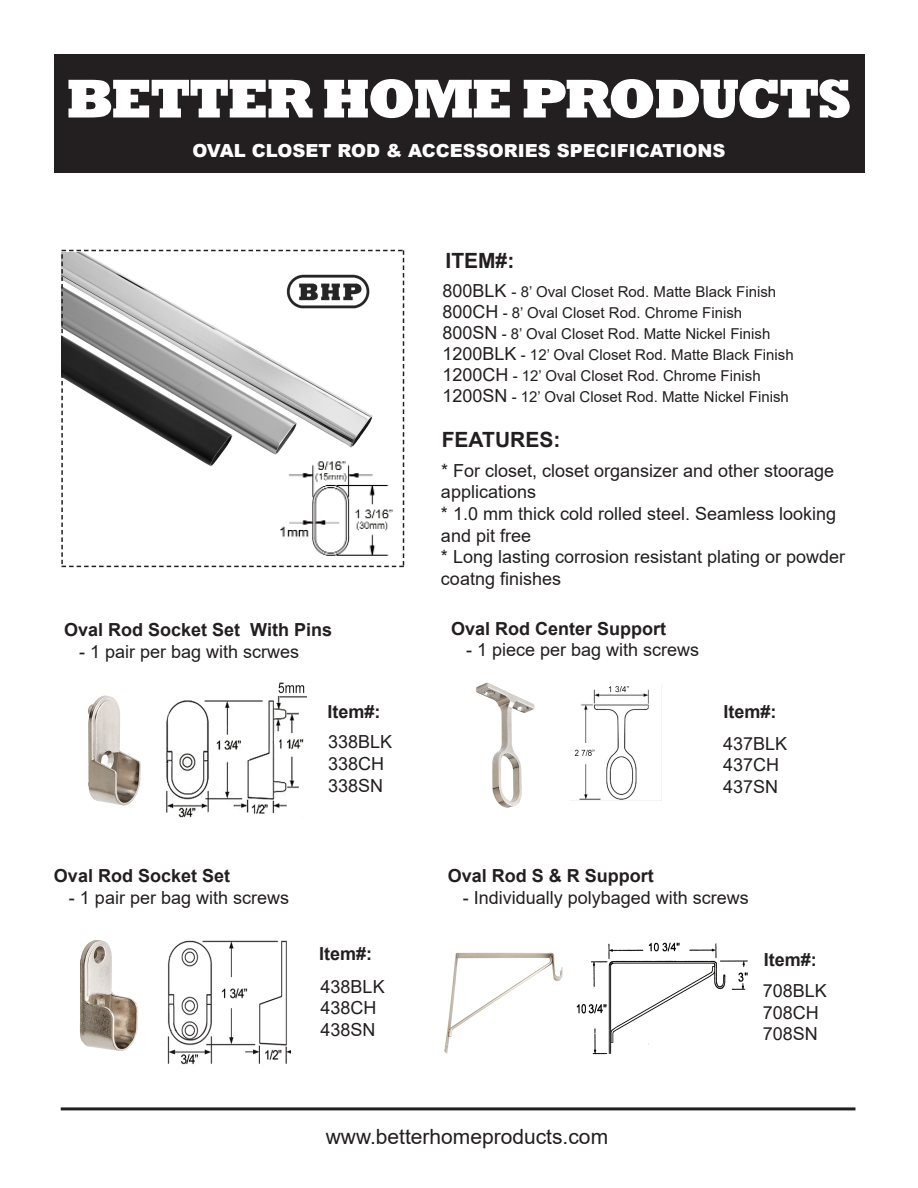
<style>
.page{position:relative;width:918px;height:1188px;background:#fff}
.page>*{position:absolute;margin:0;border:0;box-sizing:border-box;transform-origin:0 0}
.t1{font:800 55.5px "Rockwell";letter-spacing:-.05em;color:#fff}
.t2{font:21px "Arial";color:#231f20}
.t3{font:700 21px "Arial";color:#231f20}
.t4{font:18px/21.6px "Arial";color:#231f20}
.t5{font:700 18px "Arial";color:#231f20}
.t6{font:900 18px "Arial";color:#fff}
.t7{font:15px/21px "Arial";color:#231f20}
.s1{font-size:18px}
</style>
<div class="page">
<div style="left:54px;top:54px;width:810px;height:119px;background:#231f20"></div>
<hr style="left:61px;top:1107px;width:795px;height:3px;background:#231f20">
<img style="left:88px;top:695px;width:53px;height:111px">
<img style="left:166px;top:682px;width:141px;height:136px">
<img style="left:79px;top:940px;width:59px;height:111px">
<img style="left:476px;top:682px;width:59px;height:126px">
<img style="left:570px;top:686px;width:92px;height:115px">
<img style="left:444px;top:952px;width:119px;height:102px">
<img style="left:576px;top:942px;width:172px;height:113px">
<img style="left:167px;top:940px;width:123px;height:126px">
<svg style="left:61px;top:250px;width:343px;height:317px"></svg>
<h1 class="t1" style="left:66px;top:65px;width:787px">BETTER HOME PRODUCTS</h1>
<p class="t6" style="left:192px;top:137px;width:535px">OVAL CLOSET ROD &amp; ACCESSORIES SPECIFICATIONS</p>
<p class="t3" style="left:446px;top:249px;width:70px">ITEM#:</p>
<p class="t7" style="left:443px;top:281px;width:353px"><span class="s1">800BLK</span> - 8’ Oval Closet Rod. Matte Black Finish <span class="s1">800CH</span> - 8’ Oval Closet Rod. Chrome Finish <span class="s1">800SN</span> - 8’ Oval Closet Rod. Matte Nickel Finish <span class="s1">1200BLK</span> - 12’ Oval Closet Rod. Matte Black Finish <span class="s1">1200CH</span> - 12’ Oval Closet Rod. Chrome Finish <span class="s1">1200SN</span> - 12’ Oval Closet Rod. Matte Nickel Finish</p>
<p class="t3" style="left:442px;top:428px;width:120px">FEATURES:</p>
<p class="t5" style="left:64px;top:620px;width:269px">Oval Rod Socket Set With Pins</p>
<p class="t4" style="left:79px;top:641px;width:222px">- 1 pair per bag with scrwes</p>
<p class="t4" style="left:441px;top:460px;width:406px">* For closet, closet organsizer and other stoorage applications<br>* 1.0 mm thick cold rolled steel. Seamless looking and pit free<br>* Long lasting corrosion resistant plating or powder coatng finishes</p>
<p class="t5" style="left:451px;top:619px;width:217px">Oval Rod Center Support</p>
<p class="t4" style="left:466px;top:639px;width:235px">- 1 piece per bag with screws</p>
<p class="t5" style="left:327px;top:702px;width:55px">Item#:</p>
<p class="t5" style="left:723px;top:702px;width:55px">Item#:</p>
<p class="t5" style="left:54px;top:866px;width:178px">Oval Rod Socket Set</p>
<p class="t4" style="left:69px;top:887px;width:222px">- 1 pair per bag with screws</p>
<p class="t4" style="left:328px;top:731px;width:66px">338BLK<br>338CH<br>338SN</p>
<p class="t4" style="left:723px;top:733px;width:66px">437BLK<br>437CH<br>437SN</p>
<p class="t5" style="left:448px;top:866px;width:208px">Oval Rod S &amp; R Support</p>
<p class="t4" style="left:463px;top:887px;width:288px">- Individually polybaged with screws</p>
<p class="t5" style="left:319px;top:944px;width:55px">Item#:</p>
<p class="t5" style="left:764px;top:949px;width:55px">Item#:</p>
<p class="t4" style="left:321px;top:976px;width:66px">438BLK<br>438CH<br>438SN</p>
<p class="t4" style="left:763px;top:980px;width:66px">708BLK<br>708CH<br>708SN</p>
<p class="t2" style="left:326px;top:1125px;width:284px">www.betterhomeproducts.com</p>
</div>
